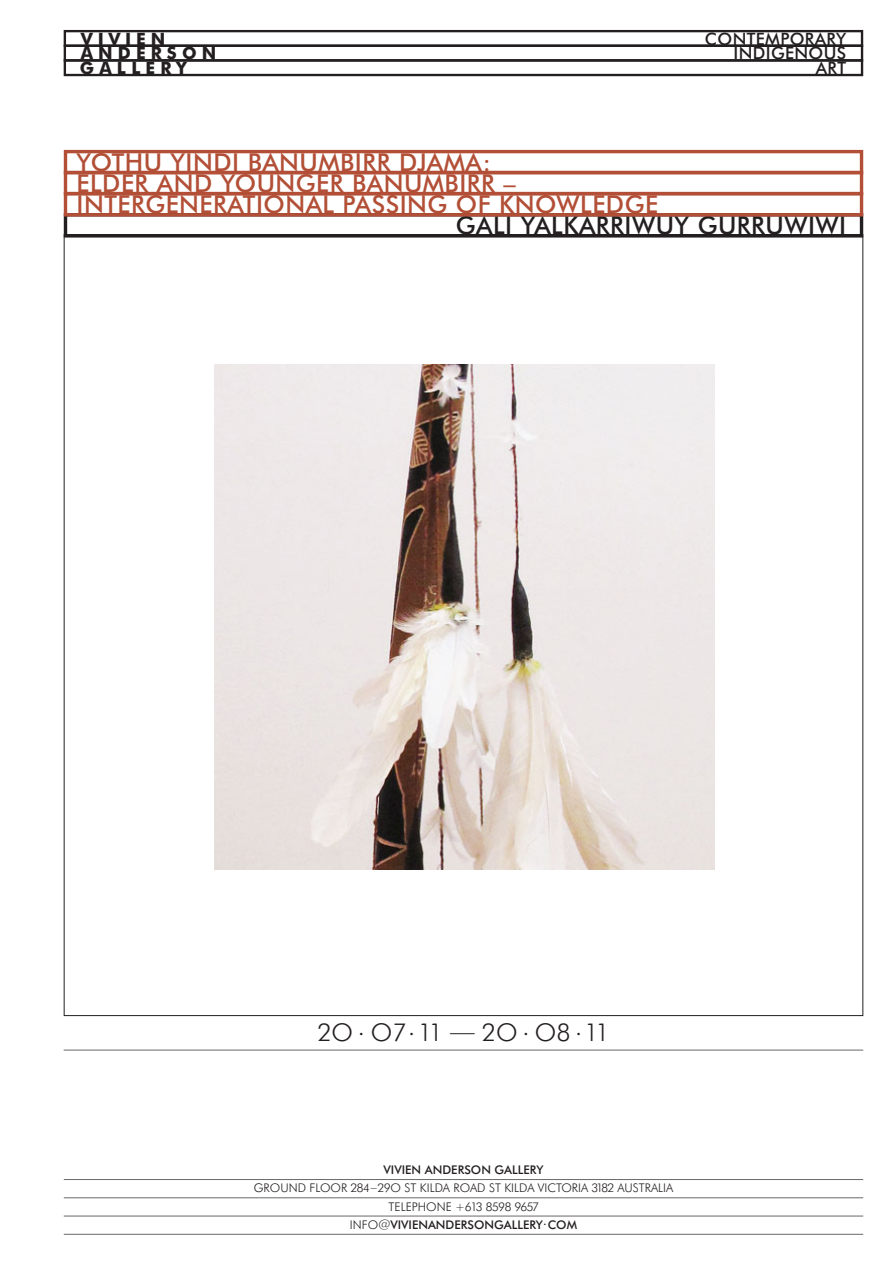
<style>
.page{position:relative;width:893px;height:1263px;background:#fff}
.page>*{position:absolute;margin:0;border:0;box-sizing:border-box;transform-origin:0 0}
.t1{font:500 24.75px/21px "Futura BT";letter-spacing:.02em;color:#b24f36}
.t2{font:500 24.75px "Futura BT";letter-spacing:.02em;color:#231f20}
.t3{font:300 24.6px "Futura BT";color:#231f20}
.t4{font:500 17.1px "Futura BT";letter-spacing:.02em;color:#231f20}
.t5{font:800 17.1px "Futura BT";letter-spacing:.3em;color:#231f20}
.t6{font:300 12px/18.3px "Futura BT";color:#231f20;text-align:center}
.t7{font:500 12px "Futura BT";color:#231f20}
.s1{font-weight:500}
</style>
<div class="page">
<img style="left:215px;top:364px;width:500px;height:505px">
<hr style="left:64px;top:1179px;width:799px;height:1px;background:#6c6968">
<hr style="left:64px;top:1197px;width:799px;height:1px;background:#6c6968">
<hr style="left:64px;top:1216px;width:799px;height:1px;background:#6c6968">
<hr style="left:64px;top:1234px;width:799px;height:1px;background:#6c6968">
<div style="left:64px;top:30px;width:799px;height:17px;border:2px solid #231f20"></div>
<div style="left:64px;top:45px;width:799px;height:17px;border:2px solid #231f20"></div>
<div style="left:64px;top:59px;width:799px;height:17px;border:2px solid #231f20"></div>
<hr style="left:64px;top:1050px;width:799px;height:1px;background:#6c6968">
<div style="left:64px;top:213px;width:799px;height:25px;border:3px solid #231f20"></div>
<div style="left:64px;top:150px;width:799px;height:24px;border:3px solid #b24f36"></div>
<div style="left:64px;top:171px;width:799px;height:24px;border:3px solid #b24f36"></div>
<div style="left:64px;top:192px;width:799px;height:24px;border:3px solid #b24f36"></div>
<h3 class="t5" style="left:81px;top:26px;width:86px">VIVIEN</h3>
<h3 class="t4" style="left:705px;top:26px;width:143px">CONTEMPORARY</h3>
<h3 class="t5" style="left:80px;top:56px;width:108px">GALLERY</h3>
<h3 class="t4" style="left:816px;top:56px;width:32px">ART</h3>
<h3 class="t5" style="left:81px;top:41px;width:137px">ANDERSON</h3>
<h3 class="t4" style="left:733px;top:41px;width:114px">INDIGENOUS</h3>
<h1 class="t1" style="left:77px;top:150px;width:583px">YOTHU YINDI BANUMBIRR DJAMA:<br>ELDER AND YOUNGER BANUMBIRR –<br>INTERGENERATIONAL PASSING OF KNOWLEDGE</h1>
<h1 class="t2" style="left:456px;top:208px;width:392px">GALI YALKARRIWUY GURRUWIWI</h1>
<h2 class="t3" style="left:317px;top:1016px;width:294px">2O . O7.11 — 2O . O8.11</h2>
<p class="t7" style="left:383px;top:1161px;width:161px">VIVIEN ANDERSON GALLERY</p>
<p class="t6" style="left:254px;top:1178px;width:421px">GROUND FLOOR 284–29O ST KILDA ROAD ST KILDA VICTORIA 3182 AUSTRALIA<br>TELEPHONE +613 8598 9657<br>INFO@<span class="s1">VIVIENANDERSONGALLERY</span><sup>.</sup><span class="s1">COM</span></p>
</div>
